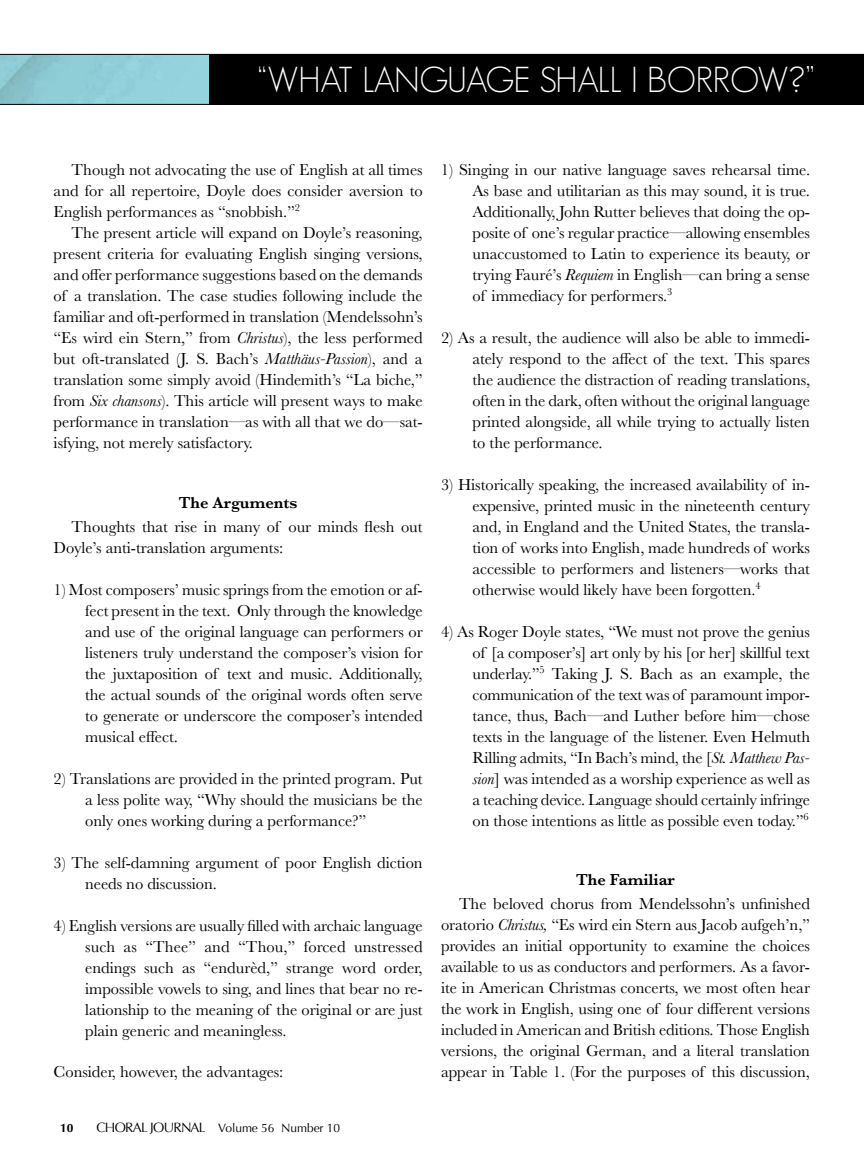
<style>
.page{position:relative;width:864px;height:1161px;background:#fff}
.page>*{position:absolute;margin:0;border:0;box-sizing:border-box;transform-origin:0 0}
.t1{font:300 35.25px "Geosans";letter-spacing:-.025em;color:#fff}
.t2{font:16.5px/21px "Baskerville";color:#000;text-align:justify}
.t3{font:600 16.5px "Baskerville";color:#000}
.t4{font:12px "Optima";letter-spacing:-.005em;color:#000}
.t5{font:700 12px "Optima";color:#000}
.s1{font-style:italic}
.s2{font-size:13.5px}
</style>
<div class="page">
<svg style="left:0;top:54px;width:864px;height:51px;background:#82b9c3"></svg>
<div style="left:210px;top:54px;width:654px;height:50px;background:#000"></div>
<h1 class="t1" style="left:257px;top:60px;width:560px">“WHAT LANGUAGE SHALL I BORROW?”</h1>
<p class="t2" style="left:54px;top:159px;width:371px;text-indent:18px">Though not advocating the use of English at all times and for all repertoire, Doyle does consider aversion to English performances as “snobbish.”<sup>2</sup></p>
<p class="t2" style="left:54px;top:222px;width:371px;text-indent:18px">The present article will expand on Doyle’s reasoning, present criteria for evaluating English singing versions, and offer performance suggestions based on the demands of a translation. The case studies following include the familiar and oft-performed in translation (Mendelssohn’s “Es wird ein Stern,” from <span class="s1">Christus</span>), the less performed but oft-translated (J. S. Bach’s <span class="s1">Matthäus-Passion</span>), and a translation some simply avoid (Hindemith’s “La biche,” from <span class="s1">Six chansons</span>). This article will present ways to make performance in translation—as with all that we do—sat&shy;isfying, not merely satisfactory.</p>
<p class="t3" style="left:179px;top:493px;width:120px">The Arguments</p>
<p class="t2" style="left:54px;top:516px;width:371px;text-indent:18px">Thoughts that rise in many of our minds flesh out<br>Doyle’s anti-translation arguments:</p>
<p class="t2" style="left:85px;top:579px;width:339px;text-indent:-32px">1) Most composers’ music springs from the emotion or af&shy;fect present in the text. Only through the knowledge and use of the original language can performers or listeners truly understand the composer’s vision for the juxtaposition of text and music. Additionally, the actual sounds of the original words often serve to generate or underscore the composer’s intended musical effect.</p>
<p class="t2" style="left:85px;top:768px;width:339px;text-indent:-32px">2) Translations are provided in the printed program. Put a less polite way, “Why should the musicians be the only ones working during a performance?”</p>
<p class="t2" style="left:85px;top:852px;width:339px;text-indent:-32px">3) The self-damning argument of poor English diction needs no discussion.</p>
<p class="t2" style="left:85px;top:915px;width:339px;text-indent:-32px">4) English versions are usually filled with archaic language such as “Thee” and “Thou,” forced unstressed endings such as “endurèd,” strange word order, impossible vowels to sing, and lines that bear no re&shy;lationship to the meaning of the original or are just plain generic and meaningless.</p>
<p class="t2" style="left:54px;top:1061px;width:231px">Consider, however, the advantages:</p>
<p class="t5" style="left:60px;top:1121px;width:15px">10</p>
<p class="t4" style="left:97px;top:1121px;width:245px"><span class="s2">CHORAL JOURNAL</span> Volume 56 Number 10</p>
<p class="t2" style="left:472px;top:159px;width:339px;text-indent:-31px">1) Singing in our native language saves rehearsal time.<br>As base and utilitarian as this may sound, it is true.<br>Additionally, John Rutter believes that doing the op&shy;posite of one’s regular practice—allowing ensembles unaccustomed to Latin to experience its beauty, or trying Fauré’s <span class="s1">Requiem</span> in English—can bring a sense of immediacy for performers.<sup>3</sup></p>
<p class="t2" style="left:473px;top:327px;width:339px;text-indent:-32px">2) As a result, the audience will also be able to immedi&shy;ately respond to the affect of the text. This spares the audience the distraction of reading translations, often in the dark, often without the original language printed alongside, all while trying to actually listen to the performance.</p>
<p class="t2" style="left:473px;top:474px;width:339px;text-indent:-32px">3) Historically speaking, the increased availability of in&shy;expensive, printed music in the nineteenth century and, in England and the United States, the transla&shy;tion of works into English, made hundreds of works accessible to performers and listeners—works that otherwise would likely have been forgotten.<sup>4</sup></p>
<p class="t2" style="left:472px;top:621px;width:339px;text-indent:-31px">4) As Roger Doyle states, “We must not prove the genius of [a composer’s] art only by his [or her] skillful text underlay.”<sup>5</sup> Taking J. S. Bach as an example, the communication of the text was of paramount impor&shy;tance, thus, Bach—and Luther before him—chose texts in the language of the listener. Even Helmuth Rilling admits, “In Bach’s mind, the [<span class="s1">St. Matthew Pas&shy;sion</span>] was intended as a worship experience as well as a teaching device. Language should certainly infringe on those intentions as little as possible even today.”<sup>6</sup></p>
<p class="t3" style="left:576px;top:870px;width:100px">The Familiar</p>
<p class="t2" style="left:441px;top:893px;width:371px;text-indent:18px">The beloved chorus from Mendelssohn’s unfinished oratorio <span class="s1">Christus,</span> “Es wird ein Stern aus Jacob aufgeh’n,” provides an initial opportunity to examine the choices available to us as conductors and performers. As a favor&shy;ite in American Christmas concerts, we most often hear the work in English, using one of four different versions included in American and British editions. Those English versions, the original German, and a literal translation appear in Table 1. (For the purposes of this discussion,</p>
</div>
